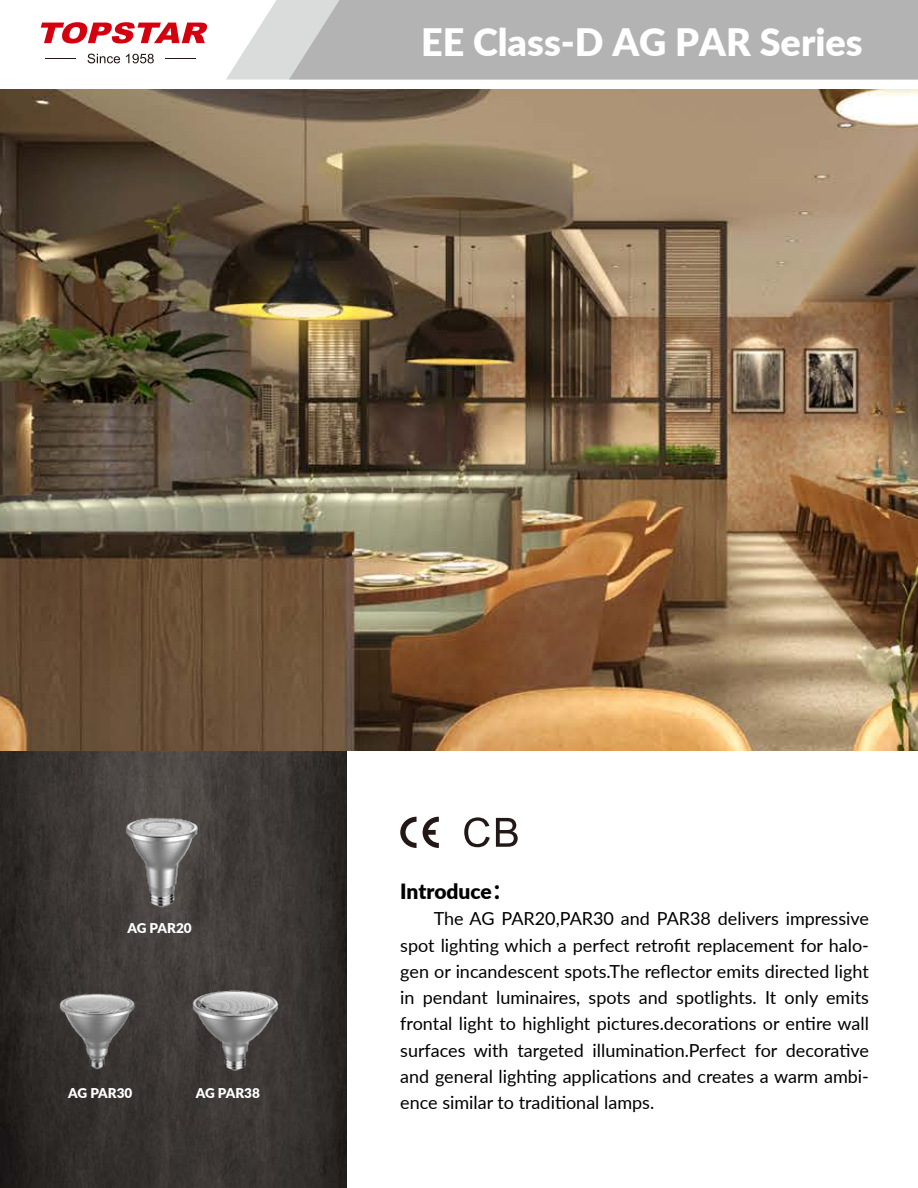
<style>
.page{position:relative;width:918px;height:1188px;background:#fff}
.page>*{position:absolute;margin:0;border:0;box-sizing:border-box;transform-origin:0 0}
.t1{font:900 37.8px "Lato";color:#fff}
.t2{font:900 21px "Lato";letter-spacing:-.005em;color:#000}
.t3{font:18px/26.2px "Lato";color:#000;text-align:justify}
.t4{font:900 13.5px "Lato";color:#fff}
.s1{font-family:"Source Han Sans CN";font-weight:700}
</style>
<div class="page">
<svg style="left:226px;top:0;width:63px;height:80px;fill:#dadbdb"></svg>
<div style="left:289px;top:0;width:629px;height:80px;background:#b3b3b4"></div>
<svg style="left:41px;top:22px;width:166px;height:21px"></svg>
<hr style="left:45px;top:59px;width:31px;height:1px;background:#231815">
<hr style="left:165px;top:59px;width:31px;height:1px;background:#231815">
<svg style="left:88px;top:54px;width:32px;height:9px"></svg>
<svg style="left:126px;top:54px;width:28px;height:9px"></svg>
<img style="left:0;top:751px;width:346px;height:437px">
<img style="left:0;top:89px;width:918px;height:662px">
<svg style="left:464px;top:817px;width:26px;height:30px"></svg>
<svg style="left:496px;top:818px;width:22px;height:29px"></svg>
<svg style="left:400px;top:817px;width:17px;height:31px"></svg>
<svg style="left:423px;top:817px;width:16px;height:31px"></svg>
<img style="left:58px;top:990px;width:80px;height:81px">
<img style="left:122px;top:815px;width:80px;height:94px">
<img style="left:188px;top:982px;width:94px;height:98px">
<h1 class="t1" style="left:421px;top:14px;width:443px">EE Class-D AG PAR Series</h1>
<p class="t4" style="left:128px;top:918px;width:66px">AG PAR20</p>
<p class="t4" style="left:68px;top:1083px;width:66px">AG PAR30</p>
<p class="t4" style="left:196px;top:1083px;width:66px">AG PAR38</p>
<p class="t2" style="left:400px;top:876px;width:114px">Introduce<span class="s1">：</span></p>
<p class="t3" style="left:400px;top:905px;width:470px;text-indent:33px">The AG PAR20,PAR30 and PAR38 delivers impressive spot lighting which a perfect retrofit replacement for halo&shy;gen or incandescent spots.The reflector emits directed light in pendant luminaires, spots and spotlights. It only emits frontal light to highlight pictures.decorations or entire wall surfaces with targeted illumination.Perfect for decorative and general lighting applications and creates a warm ambi&shy;ence similar to traditional lamps.</p>
</div>
